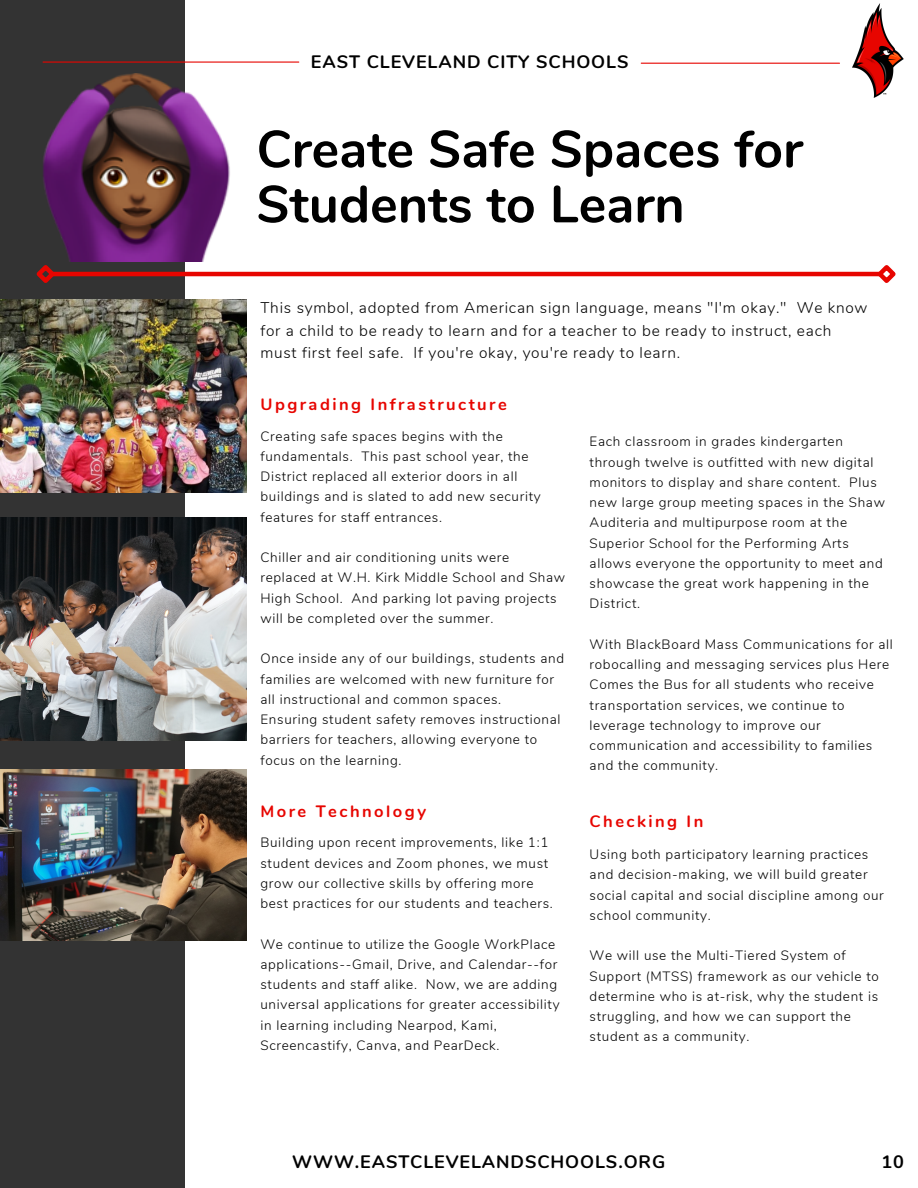
<style>
.page{position:relative;width:918px;height:1188px;background:#fff}
.page>*{position:absolute;margin:0;border:0;box-sizing:border-box;transform-origin:0 0}
.t1{font:700 52.05px/55.1px "Nunito";color:#000}
.t2{font:700 18px "Nunito";letter-spacing:.05em;color:#000}
.t3{font:700 16.5px "Nunito";letter-spacing:.15em;color:#e70500}
.t4{font:300 15.45px/22.5px "Nunito";letter-spacing:.05em;color:#000}
.t5{font:300 13.5px/20.2px "Nunito";letter-spacing:.05em;color:#000}
</style>
<div class="page">
<div style="left:0;top:0;width:184px;height:1188px;background:#333"></div>
<hr style="left:52px;top:272px;width:828px;height:4px;background:#e70500">
<svg style="left:36px;top:265px;width:23px;height:18px"></svg>
<svg style="left:873px;top:265px;width:23px;height:18px"></svg>
<hr style="left:43px;top:62px;width:256px;height:1px;background:#e70500">
<img style="left:43px;top:73px;width:187px;height:188px">
<hr style="left:641px;top:63px;width:199px;height:1px;background:#e70500">
<img style="left:826px;top:3px;width:78px;height:95px">
<img style="left:0;top:300px;width:246px;height:192px">
<img style="left:0;top:769px;width:246px;height:171px">
<img style="left:0;top:518px;width:246px;height:223px">
<p class="t2" style="left:311px;top:50px;width:319px">EAST CLEVELAND CITY SCHOOLS</p>
<h1 class="t1" style="left:256px;top:123px;width:548px">Create Safe Spaces for<br>Students to Learn</h1>
<p class="t4" style="left:260px;top:297px;width:609px">This symbol, adopted from American sign language, means "I'm okay." We know for a child to be ready to learn and for a teacher to be ready to instruct, each must first feel safe. If you're okay, you're ready to learn.</p>
<h2 class="t3" style="left:260px;top:394px;width:248px">Upgrading Infrastructure</h2>
<p class="t5" style="left:260px;top:426px;width:282px">Creating safe spaces begins with the fundamentals. This past school year, the District replaced all exterior doors in all buildings and is slated to add new security features for staff entrances.</p>
<p class="t5" style="left:260px;top:548px;width:306px">Chiller and air conditioning units were replaced at W.H. Kirk Middle School and Shaw High School. And parking lot paving projects will be completed over the summer.</p>
<p class="t5" style="left:260px;top:649px;width:305px">Once inside any of our buildings, students and families are welcomed with new furniture for all instructional and common spaces.<br>Ensuring student safety removes instructional barriers for teachers, allowing everyone to focus on the learning.</p>
<h2 class="t3" style="left:260px;top:801px;width:167px">More Technology</h2>
<p class="t5" style="left:260px;top:833px;width:294px">Building upon recent improvements, like 1:1 student devices and Zoom phones, we must grow our collective skills by offering more best practices for our students and teachers.</p>
<p class="t5" style="left:260px;top:934px;width:301px">We continue to utilize the Google WorkPlace applications--Gmail, Drive, and Calendar--for students and staff alike. Now, we are adding universal applications for greater accessibility in learning including Nearpod, Kami, Screencastify, Canva, and PearDeck.</p>
<p class="t5" style="left:590px;top:432px;width:297px">Each classroom in grades kindergarten through twelve is outfitted with new digital monitors to display and share content. Plus new large group meeting spaces in the Shaw Auditeria and multipurpose room at the Superior School for the Performing Arts allows everyone the opportunity to meet and showcase the great work happening in the District.</p>
<p class="t5" style="left:590px;top:634px;width:305px">With BlackBoard Mass Communications for all robocalling and messaging services plus Here Comes the Bus for all students who receive transportation services, we continue to leverage technology to improve our communication and accessibility to families and the community.</p>
<h2 class="t3" style="left:590px;top:810px;width:115px">Checking In</h2>
<p class="t5" style="left:590px;top:845px;width:296px">Using both participatory learning practices and decision-making, we will build greater social capital and social discipline among our school community.</p>
<p class="t5" style="left:590px;top:946px;width:291px">We will use the Multi-Tiered System of Support (MTSS) framework as our vehicle to determine who is at-risk, why the student is struggling, and how we can support the student as a community.</p>
<p class="t2" style="left:292px;top:1150px;width:374px">WWW.EASTCLEVELANDSCHOOLS.ORG</p>
<h2 class="t2" style="left:881px;top:1150px;width:24px">10</h2>
</div>
